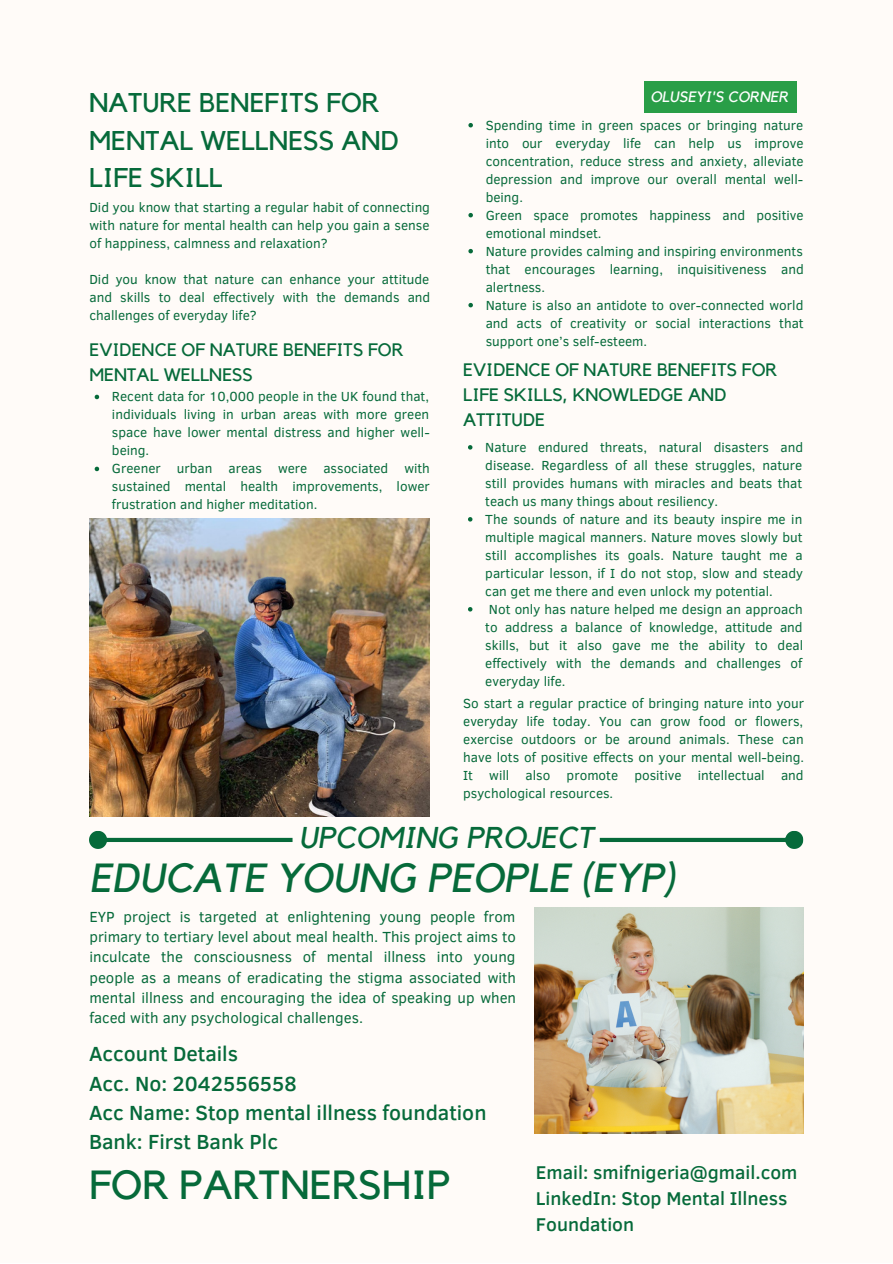
<style>
.page{position:relative;width:893px;height:1264px;background:#fff}
.page>*{position:absolute;margin:0;border:0;box-sizing:border-box;transform-origin:0 0}
.t1{font:italic 40.5px "Kollektif";color:#066a3a}
.t2{font:40.5px "Kollektif";color:#066a3a}
.t3{font:italic 30px "Kollektif";color:#066a3a}
.t4{font:27px/37px "Kollektif";color:#066a3a}
.t5{font:500 21px/29.2px "Clear Sans";color:#066a3a}
.t6{font:500 18.9px/25.8px "Clear Sans";color:#066a3a}
.t7{font:18px/24.8px "Kollektif";color:#066a3a}
.t8{font:15px/20.2px "Clear Sans";color:#066a3a;text-align:justify}
.t9{font:italic 15px "Kollektif";color:#fff}
.t10{font:13.5px/18px "Clear Sans";color:#066a3a;text-align:justify}
</style>
<div class="page">
<div style="left:0;top:0;width:892px;height:1262px;background:#fffbf8"></div>
<img style="left:535px;top:907px;width:268px;height:226px">
<div style="left:643px;top:81px;width:153px;height:32px;background:#299e47"></div>
<img style="left:89px;top:518px;width:341px;height:298px">
<svg style="left:110px;top:837px;width:672px;height:5px"></svg>
<svg style="left:89px;top:831px;width:21px;height:18px"></svg>
<svg style="left:782px;top:831px;width:21px;height:18px"></svg>
<svg style="left:468px;top:123px;width:5px;height:4px"></svg>
<svg style="left:468px;top:213px;width:5px;height:4px"></svg>
<svg style="left:468px;top:249px;width:5px;height:4px"></svg>
<svg style="left:468px;top:303px;width:5px;height:4px"></svg>
<svg style="left:95px;top:395px;width:4px;height:4px"></svg>
<svg style="left:95px;top:466px;width:4px;height:5px"></svg>
<svg style="left:468px;top:445px;width:4px;height:4px"></svg>
<svg style="left:468px;top:517px;width:4px;height:4px"></svg>
<svg style="left:468px;top:607px;width:4px;height:4px"></svg>
<h3 class="t4" style="left:89px;top:86px;width:311px">NATURE BENEFITS FOR<br>MENTAL WELLNESS AND<br>LIFE SKILL</h3>
<p class="t10" style="left:89px;top:198px;width:342px">Did you know that starting a regular habit of connecting with nature for mental health can help you gain a sense of happiness, calmness and relaxation?</p>
<p class="t10" style="left:89px;top:270px;width:342px">Did you know that nature can enhance your attitude and skills to deal effectively with the demands and challenges of everyday life?</p>
<h3 class="t7" style="left:89px;top:338px;width:315px">EVIDENCE OF NATURE BENEFITS FOR<br>MENTAL WELLNESS</h3>
<p class="t10" style="left:112px;top:387px;width:319px;text-align:left">Recent data for 10,000 people in the UK found that, individuals living in urban areas with more green space have lower mental distress and higher well&shy;being.<br>Greener urban areas were associated with sustained mental health improvements, lower frustration and higher meditation.</p>
<p class="t9" style="left:650px;top:90px;width:139px">OLUSEYI'S CORNER</p>
<p class="t10" style="left:485px;top:115px;width:319px;text-align:left">Spending time in green spaces or bringing nature into our everyday life can help us improve concentration, reduce stress and anxiety, alleviate depression and improve our overall mental well&shy;being.<br>Green space promotes happiness and positive emotional mindset.<br>Nature provides calming and inspiring environments that encourages learning, inquisitiveness and alertness.<br>Nature is also an antidote to over-connected world and acts of creativity or social interactions that support one’s self-esteem.</p>
<h3 class="t7" style="left:463px;top:358px;width:315px">EVIDENCE OF NATURE BENEFITS FOR<br>LIFE SKILLS, KNOWLEDGE AND<br>ATTITUDE</h3>
<p class="t10" style="left:485px;top:437px;width:319px;text-align:left">Nature endured threats, natural disasters and disease. Regardless of all these struggles, nature still provides humans with miracles and beats that teach us many things about resiliency.<br>The sounds of nature and its beauty inspire me in multiple magical manners. Nature moves slowly but still accomplishes its goals. Nature taught me a particular lesson, if I do not stop, slow and steady can get me there and even unlock my potential.<br>Not only has nature helped me design an approach to address a balance of knowledge, attitude and skills, but it also gave me the ability to deal effectively with the demands and challenges of everyday life.</p>
<p class="t10" style="left:463px;top:694px;width:342px">So start a regular practice of bringing nature into your everyday life today. You can grow food or flowers, exercise outdoors or be around animals. These can have lots of positive effects on your mental well-being.<br>It will also promote positive intellectual and psychological resources.</p>
<h2 class="t3" style="left:299px;top:823px;width:296px">UPCOMING PROJECT</h2>
<h1 class="t1" style="left:89px;top:858px;width:587px">EDUCATE YOUNG PEOPLE (EYP)</h1>
<p class="t8" style="left:89px;top:905px;width:428px">EYP project is targeted at enlightening young people from primary to tertiary level about meal health. This project aims to inculcate the consciousness of mental illness into young people as a means of eradicating the stigma associated with mental illness and encouraging the idea of speaking up when faced with any psychological challenges.</p>
<h3 class="t5" style="left:89px;top:1038px;width:399px">Account Details<br>Acc. No: 2042556558<br>Acc Name: Stop mental illness foundation<br>Bank: First Bank Plc</h3>
<h1 class="t2" style="left:89px;top:1165px;width:363px">FOR PARTNERSHIP</h1>
<h3 class="t6" style="left:536px;top:1158px;width:263px">Email: smifnigeria@gmail.com<br>LinkedIn: Stop Mental Illness<br>Foundation</h3>
</div>
